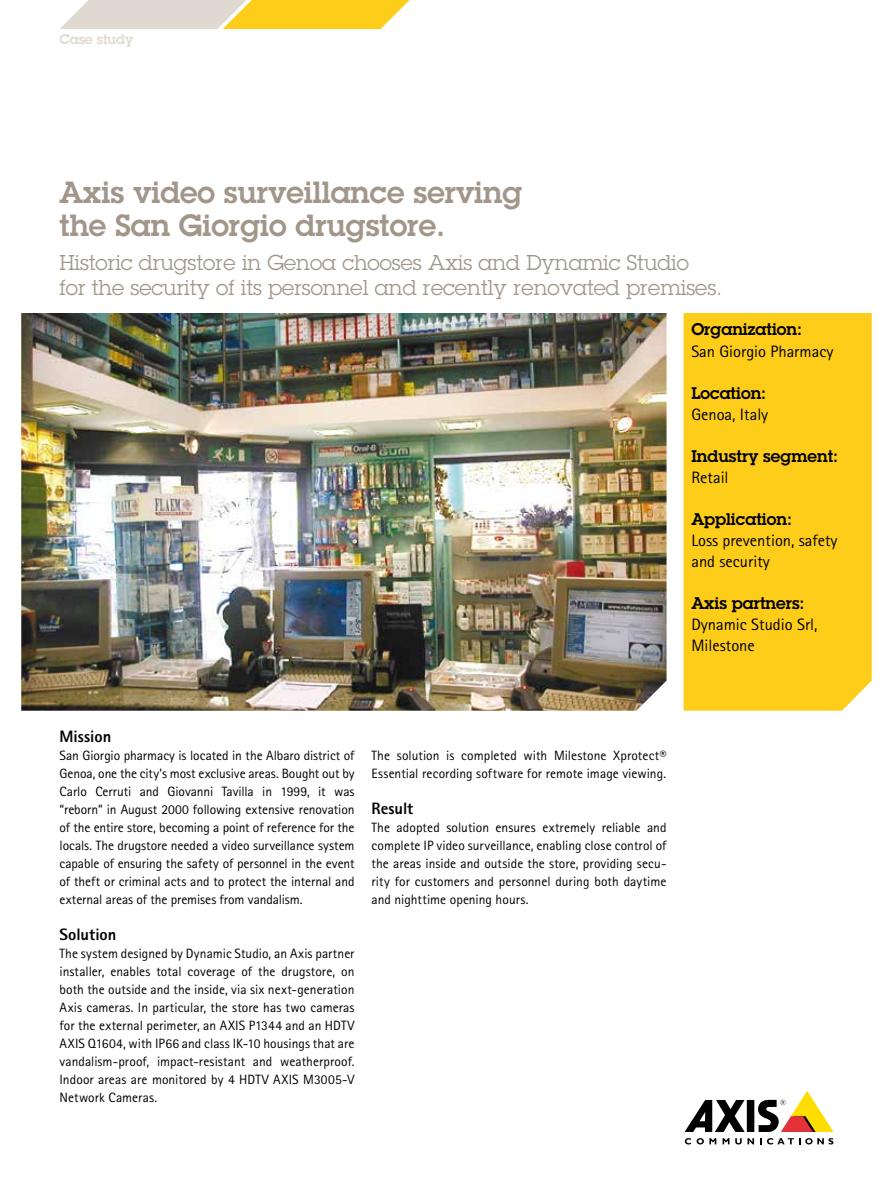
<style>
.page{position:relative;width:893px;height:1191px;background:#fff}
.page>*{position:absolute;margin:0;border:0;box-sizing:border-box;transform-origin:0 0}
.t1{font:600 30px/33px "Lubalin Graph ECG";color:#a19689}
.t2{font:21px/25.5px "Lubalin Graph ECG";color:#a19689}
.t3{font:16.5px/21px "Rotis Sans Serif Pro";color:#000}
.t4{font:600 16.5px "Lubalin Graph ECG";color:#000}
.t5{font:800 16.5px "Rotis Sans Serif Pro";color:#000}
.t6{font:16.5px "Rotis Sans Cyrillic";color:#000}
.t7{font:13.5px/18px "Rotis Sans Serif Pro";letter-spacing:.005em;color:#000;text-align:justify}
.t8{font:600 13.5px "Lubalin Graph ECG";color:#dfd9d1}
</style>
<div class="page">
<div style="left:747px;top:1100px;width:7px;height:32px;background:#000"></div>
<svg style="left:685px;top:1100px;width:60px;height:32px"></svg>
<svg style="left:758px;top:1091px;width:75px;height:41px"></svg>
<svg style="left:685px;top:1138px;width:6px;height:6px"></svg>
<svg style="left:697px;top:1138px;width:19px;height:6px"></svg>
<svg style="left:723px;top:1138px;width:6px;height:6px"></svg>
<svg style="left:735px;top:1138px;width:19px;height:6px"></svg>
<svg style="left:760px;top:1138px;width:73px;height:6px"></svg>
<div style="left:684px;top:313px;width:188px;height:397px;background:#fecd1a"></div>
<svg style="left:60px;top:0;width:350px;height:29px"></svg>
<img style="left:21px;top:313px;width:645px;height:397px">
<p class="t8" style="left:60px;top:30px;width:75px">Case study</p>
<h1 class="t1" style="left:60px;top:176px;width:464px">Axis video surveillance serving the San Giorgio drugstore.</h1>
<h2 class="t2" style="left:60px;top:249px;width:664px">Historic drugstore in Genoa chooses Axis and Dynamic Studio<br>for the security of its personnel and recently renovated premises.</h2>
<p class="t4" style="left:691px;top:319px;width:112px">Organization:</p>
<p class="t3" style="left:691px;top:340px;width:144px">San Giorgio Pharmacy</p>
<p class="t4" style="left:691px;top:382px;width:76px">Location:</p>
<p class="t3" style="left:691px;top:403px;width:78px">Genoa, Italy</p>
<p class="t4" style="left:691px;top:445px;width:148px">Industry segment:</p>
<p class="t6" style="left:691px;top:467px;width:39px">Retail</p>
<p class="t4" style="left:691px;top:508px;width:102px">Application:</p>
<p class="t3" style="left:691px;top:529px;width:148px">Loss prevention, safety and security</p>
<p class="t4" style="left:691px;top:592px;width:115px">Axis partners:</p>
<p class="t3" style="left:691px;top:613px;width:128px">Dynamic Studio Srl,<br>Milestone</p>
<p class="t5" style="left:60px;top:725px;width:53px">Mission</p>
<p class="t7" style="left:60px;top:746px;width:297px">San Giorgio pharmacy is located in the Albaro district of Genoa, one the city’s most exclusive areas. Bought out by Carlo Cerruti and Giovanni Tavilla in 1999, it was “reborn” in August 2000 following extensive renovation of the entire store, becoming a point of reference for the locals. The drugstore needed a video surveillance system capable of ensuring the safety of personnel in the event of theft or criminal acts and to protect the internal and external areas of the premises from vandalism.</p>
<p class="t5" style="left:60px;top:923px;width:58px">Solution</p>
<p class="t7" style="left:60px;top:944px;width:297px">The system designed by Dynamic Studio, an Axis partner installer, enables total coverage of the drugstore, on both the outside and the inside, via six next-generation Axis cameras. In particular, the store has two cameras for the external perimeter, an AXIS P1344 and an HDTV AXIS Q1604, with IP66 and class IK-10 housings that are vandalism-proof, impact-resistant and weatherproof.<br>Indoor areas are monitored by 4 HDTV AXIS M3005-V Network Cameras.</p>
<p class="t7" style="left:372px;top:746px;width:296px">The solution is completed with Milestone Xprotect®<br>Essential recording software for remote image viewing.</p>
<p class="t5" style="left:372px;top:797px;width:43px">Result</p>
<p class="t7" style="left:372px;top:818px;width:296px">The adopted solution ensures extremely reliable and complete IP video surveillance, enabling close control of the areas inside and outside the store, providing secu&shy;rity for customers and personnel during both daytime and nighttime opening hours.</p>
</div>
